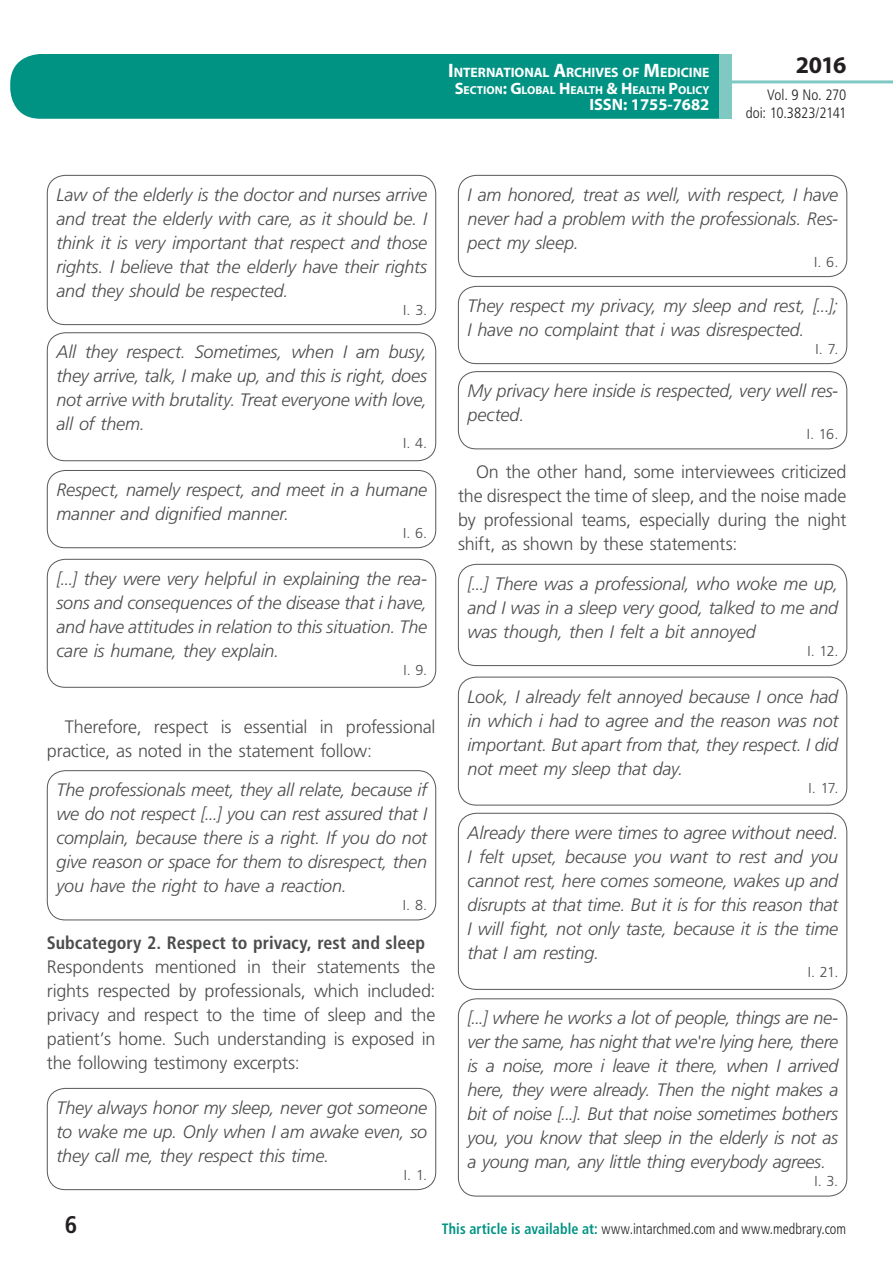
<style>
.page{position:relative;width:893px;height:1263px;background:#fff}
.page>*{position:absolute;margin:0;border:0;box-sizing:border-box;transform-origin:0 0}
.t1{font:700 24px "Myriad Pro";color:#231f20}
.t2{font:700 condensed 24px "Frutiger LT Std";color:#231f20}
.t3{font:italic 300 18px/24px "Frutiger LT Std";letter-spacing:-.01em;color:#4b4c4d;text-align:justify}
.t4{font:300 18px/24px "Frutiger LT Std";letter-spacing:-.01em;color:#4b4c4d;text-align:justify}
.t5{font:700 condensed 18px "Frutiger LT Std";color:#4b4c4d}
.t6{font:700 16.5px "Myriad Pro";color:#fff}
.t7{font:300 condensed 15px "Frutiger LT Std";color:#231f20;scale:.94 1}
.t8{font:300 condensed 15px/18px "Frutiger LT Std";color:#231f20;text-align:right}
.t9{font:300 14.4px "Frutiger LT Std";letter-spacing:-.06em;color:#4b4c4d}
.t10{font:700 13.65px "Myriad Pro";letter-spacing:-.005em;color:#fff}
.t11{font:700 11.55px "Myriad Pro";color:#fff}
.s1{font-size:19.5px}
.s2{font-size:16.5px}
.s3{font-weight:700;color:#009384}
</style>
<div class="page">
<div style="left:10px;top:54px;width:775px;height:65px;background:#009384;border-radius:30px"></div>
<div style="left:732px;top:0;width:161px;height:157px;background:#fff"></div>
<hr style="left:730px;top:80px;width:163px;height:3px;background:#80c9c2">
<div style="left:719px;top:54px;width:13px;height:65px;background:#80c9c2"></div>
<div style="left:47px;top:175px;width:389px;height:150px;border:1px solid #57585a;border-radius:18px"></div>
<div style="left:47px;top:332px;width:389px;height:129px;border:1px solid #57585a;border-radius:18px"></div>
<div style="left:47px;top:470px;width:389px;height:78px;border:1px solid #57585a;border-radius:18px"></div>
<div style="left:47px;top:559px;width:389px;height:129px;border:1px solid #57585a;border-radius:18px"></div>
<div style="left:47px;top:770px;width:389px;height:150px;border:1px solid #57585a;border-radius:18px"></div>
<div style="left:47px;top:1088px;width:389px;height:102px;border:1px solid #57585a;border-radius:18px"></div>
<div style="left:458px;top:175px;width:389px;height:102px;border:1px solid #57585a;border-radius:18px"></div>
<div style="left:458px;top:286px;width:389px;height:78px;border:1px solid #57585a;border-radius:18px"></div>
<div style="left:458px;top:371px;width:389px;height:78px;border:1px solid #57585a;border-radius:18px"></div>
<div style="left:458px;top:564px;width:389px;height:102px;border:1px solid #57585a;border-radius:18px"></div>
<div style="left:458px;top:677px;width:389px;height:128px;border:1px solid #57585a;border-radius:18px"></div>
<div style="left:458px;top:813px;width:389px;height:177px;border:1px solid #57585a;border-radius:18px"></div>
<div style="left:458px;top:998px;width:389px;height:198px;border:1px solid #57585a;border-radius:18px"></div>
<p class="t10" style="left:448px;top:64px;width:263px"><span class="s1">I</span>NTERNATIONAL <span class="s1">A</span>RCHIVES OF <span class="s1">M</span>EDICINE</p>
<p class="t11" style="left:455px;top:82px;width:256px"><span class="s2">S</span>ECTION<span class="s2">: G</span>LOBAL <span class="s2">H</span> EALTH <span class="s2">&amp; H</span> EALTH <span class="s2">P</span>OLICY</p>
<p class="t6" style="left:589px;top:94px;width:122px">ISSN: 1755-7682</p>
<h1 class="t1" style="left:796px;top:49px;width:52px">2016</h1>
<p class="t8" style="left:746px;top:86px;width:102px">Vol. 9 No. 270 doi: 10.3823/2141</p>
<p class="t3" style="left:56px;top:183px;width:372px">Law of the elderly is the doctor and nurses arrive and treat the elderly with care, as it should be. I think it is very important that respect and those rights. I believe that the elderly have their rights and they should be respected.</p>
<p class="t9" style="left:403px;top:302px;width:25px">I. 3.</p>
<p class="t3" style="left:56px;top:340px;width:372px">All they respect. Sometimes, when I am busy, they arrive, talk, I make up, and this is right, does not arrive with brutality. Treat everyone with love, all of them.</p>
<p class="t9" style="left:403px;top:435px;width:26px">I. 4.</p>
<p class="t3" style="left:56px;top:478px;width:372px">Respect, namely respect, and meet in a humane manner and dignified manner.</p>
<p class="t9" style="left:403px;top:525px;width:26px">I. 6.</p>
<p class="t3" style="left:56px;top:567px;width:372px">[...] they were very helpful in explaining the rea&shy;sons and consequences of the disease that i have, and have attitudes in relation to this situation. The care is humane, they explain.</p>
<p class="t9" style="left:403px;top:662px;width:25px">I. 9.</p>
<p class="t4" style="left:47px;top:715px;width:390px;text-indent:18px">Therefore, respect is essential in professional practice, as noted in the statement follow:</p>
<p class="t3" style="left:56px;top:778px;width:372px">The professionals meet, they all relate, because if we do not respect [...] you can rest assured that I complain, because there is a right. If you do not give reason or space for them to disrespect, then you have the right to have a reaction.</p>
<p class="t9" style="left:403px;top:897px;width:26px">I. 8.</p>
<p class="t5" style="left:47px;top:932px;width:380px">Subcategory 2. Respect to privacy, rest and sleep</p>
<p class="t4" style="left:47px;top:955px;width:390px">Respondents mentioned in their statements the rights respected by professionals, which included: privacy and respect to the time of sleep and the patient’s home. Such understanding is exposed in the following testimony excerpts:</p>
<p class="t3" style="left:56px;top:1096px;width:372px">They always honor my sleep, never got someone to wake me up. Only when I am awake even, so they call me, they respect this time.</p>
<p class="t9" style="left:404px;top:1167px;width:25px">I. 1.</p>
<p class="t3" style="left:467px;top:183px;width:372px">I am honored, treat as well, with respect, I have never had a problem with the professionals. Res&shy;pect my sleep.</p>
<p class="t9" style="left:814px;top:254px;width:26px">I. 6.</p>
<p class="t3" style="left:467px;top:294px;width:372px">They respect my privacy, my sleep and rest, [...];<br>I have no complaint that i was disrespected.</p>
<p class="t9" style="left:816px;top:341px;width:24px">I. 7.</p>
<p class="t3" style="left:467px;top:379px;width:372px">My privacy here inside is respected, very well res&shy;pected.</p>
<p class="t9" style="left:807px;top:426px;width:33px">I. 16.</p>
<p class="t4" style="left:458px;top:460px;width:390px;text-indent:18px">On the other hand, some interviewees criticized the disrespect the time of sleep, and the noise made by professional teams, especially during the night shift, as shown by these statements:</p>
<p class="t3" style="left:467px;top:572px;width:372px">[...] There was a professional, who woke me up, and I was in a sleep very good, talked to me and was though, then I felt a bit annoyed</p>
<p class="t9" style="left:807px;top:643px;width:32px">I. 12.</p>
<p class="t3" style="left:467px;top:685px;width:372px">Look, I already felt annoyed because I once had in which i had to agree and the reason was not important. But apart from that, they respect. I did not meet my sleep that day.</p>
<p class="t9" style="left:809px;top:779px;width:31px">I. 17.</p>
<p class="t3" style="left:467px;top:821px;width:372px">Already there were times to agree without need.<br>I felt upset, because you want to rest and you cannot rest, here comes someone, wakes up and disrupts at that time. But it is for this reason that I will fight, not only taste, because it is the time that I am resting.</p>
<p class="t9" style="left:808px;top:964px;width:32px">I. 21.</p>
<p class="t3" style="left:467px;top:1006px;width:372px">[...] where he works a lot of people, things are ne&shy;ver the same, has night that we're lying here, there is a noise, more i leave it there, when I arrived here, they were already. Then the night makes a bit of noise [...]. But that noise sometimes bothers you, you know that sleep in the elderly is not as a young man, any little thing everybody agrees.</p>
<p class="t9" style="left:814px;top:1173px;width:25px">I. 3.</p>
<h1 class="t2" style="left:65px;top:1210px;width:14px">6</h1>
<p class="t7" style="left:442px;top:1220px;width:432px"><span class="s3">This article is available at:</span> www.intarchmed.com and www.medbrary.com</p>
</div>
